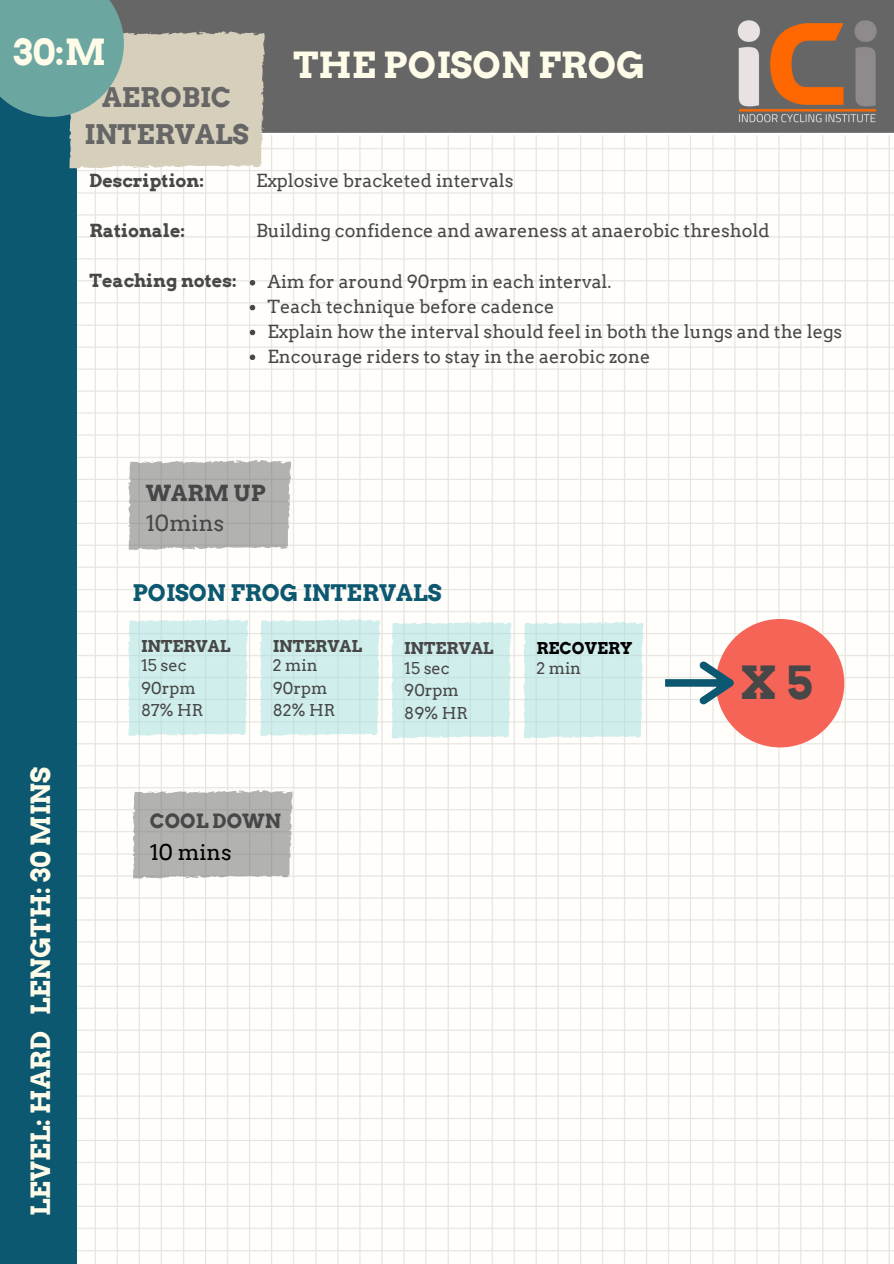
<style>
.page{position:relative;width:894px;height:1264px;background:#fff}
.page>*{position:absolute;margin:0;border:0;box-sizing:border-box;transform-origin:0 0}
.t1{font:700 46.35px "Arvo";color:#fff}
.t2{font:700 45.6px "Arvo";color:#474747}
.t3{font:700 36px "Arvo";color:#fefce9}
.t4{font:700 27px/37.2px "Arvo";color:#666;text-align:center}
.t5{font:700 26.55px "Arvo";color:#fefce9}
.t6{font:700 22.8px "Arvo";color:#0c5870}
.t7{font:22.2px "Arvo";color:#474747}
.t8{font:700 22.2px "Arvo";color:#474747}
.t9{font:21.75px "Arvo";color:#000}
.t10{font:700 19.65px "Arvo";color:#474747}
.t11{font:18px/24.9px "Arvo";color:#474747}
.t12{font:700 18px "Arvo";color:#474747}
.t13{font:16.35px/22.5px "Arvo";color:#474747}
.t14{font:700 16.35px "Arvo";color:#474747}
.t15{font:700 16.35px "Arvo";color:#000}
</style>
<div class="page">
<img style="left:76px;top:135px;width:817px;height:1128px">
<div style="left:0;top:0;width:893px;height:134px;background:#666"></div>
<hr style="left:0;top:133px;width:893px;height:2px;background:#fff">
<hr style="left:0;top:0;width:893px;height:1px;background:#fff">
<div style="left:0;top:0;width:76px;height:1263px;background:#0c5870"></div>
<img style="left:737px;top:20px;width:140px;height:103px">
<svg style="left:250px;top:280px;width:5px;height:5px"></svg>
<svg style="left:250px;top:305px;width:5px;height:5px"></svg>
<svg style="left:250px;top:330px;width:5px;height:5px"></svg>
<svg style="left:250px;top:354px;width:5px;height:6px"></svg>
<svg style="left:128px;top:459px;width:164px;height:91px;background:#b6b6b4"></svg>
<svg style="left:0;top:0;width:265px;height:169px"></svg>
<svg style="left:128px;top:618px;width:120px;height:118px;background:#d1edeb"></svg>
<svg style="left:665px;top:619px;width:179px;height:128px"></svg>
<svg style="left:260px;top:618px;width:120px;height:118px;background:#d1edeb"></svg>
<svg style="left:391px;top:621px;width:120px;height:117px;background:#d0edeb"></svg>
<svg style="left:523px;top:621px;width:120px;height:117px;background:#d1edeb"></svg>
<svg style="left:132px;top:789px;width:161px;height:89px;background:#b5b5b3"></svg>
<h3 class="t3" style="left:13px;top:30px;width:94px">30:M</h3>
<h3 class="t3" style="left:293px;top:43px;width:353px">THE POISON FROG</h3>
<h1 class="t1" style="left:17px;top:43px;width:435px">REATIVE FICTION</h1>
<h3 class="t4" style="left:84px;top:78px;width:166px">AEROBIC<br>INTERVALS</h3>
<p class="t12" style="left:89px;top:170px;width:116px">Description:</p>
<p class="t12" style="left:89px;top:220px;width:97px">Rationale:</p>
<p class="t12" style="left:89px;top:269px;width:149px">Teaching notes:</p>
<p class="t11" style="left:256px;top:168px;width:259px">Explosive bracketed intervals</p>
<p class="t11" style="left:256px;top:218px;width:515px">Building confidence and awareness at anaerobic threshold</p>
<p class="t11" style="left:267px;top:269px;width:576px">Aim for around 90rpm in each interval.<br>Teach technique before cadence<br>Explain how the interval should feel in both the lungs and the legs Encourage riders to stay in the aerobic zone</p>
<p class="t8" style="left:146px;top:479px;width:122px">WARM UP</p>
<p class="t7" style="left:146px;top:509px;width:80px">10mins</p>
<h3 class="t5" style="left:25px;top:1216px;width:451px;rotate:-90deg">LEVEL: HARD LENGTH: 30 MINS</h3>
<p class="t6" style="left:132px;top:579px;width:311px">POISON FROG INTERVALS</p>
<p class="t14" style="left:141px;top:636px;width:91px">INTERVAL</p>
<p class="t13" style="left:141px;top:654px;width:64px">15 sec<br>90rpm<br>87% HR</p>
<p class="t14" style="left:273px;top:636px;width:91px">INTERVAL</p>
<p class="t13" style="left:273px;top:654px;width:64px">2 min<br>90rpm<br>82% HR</p>
<p class="t10" style="left:150px;top:809px;width:133px">COOL DOWN</p>
<p class="t9" style="left:150px;top:838px;width:83px">10 mins</p>
<p class="t14" style="left:404px;top:638px;width:91px">INTERVAL</p>
<p class="t13" style="left:404px;top:656px;width:65px">15 sec<br>90rpm<br>89% HR</p>
<p class="t15" style="left:536px;top:638px;width:98px">RECOVERY</p>
<p class="t13" style="left:536px;top:656px;width:46px">2 min</p>
<h2 class="t2" style="left:741px;top:655px;width:73px">X5</h2>
</div>
